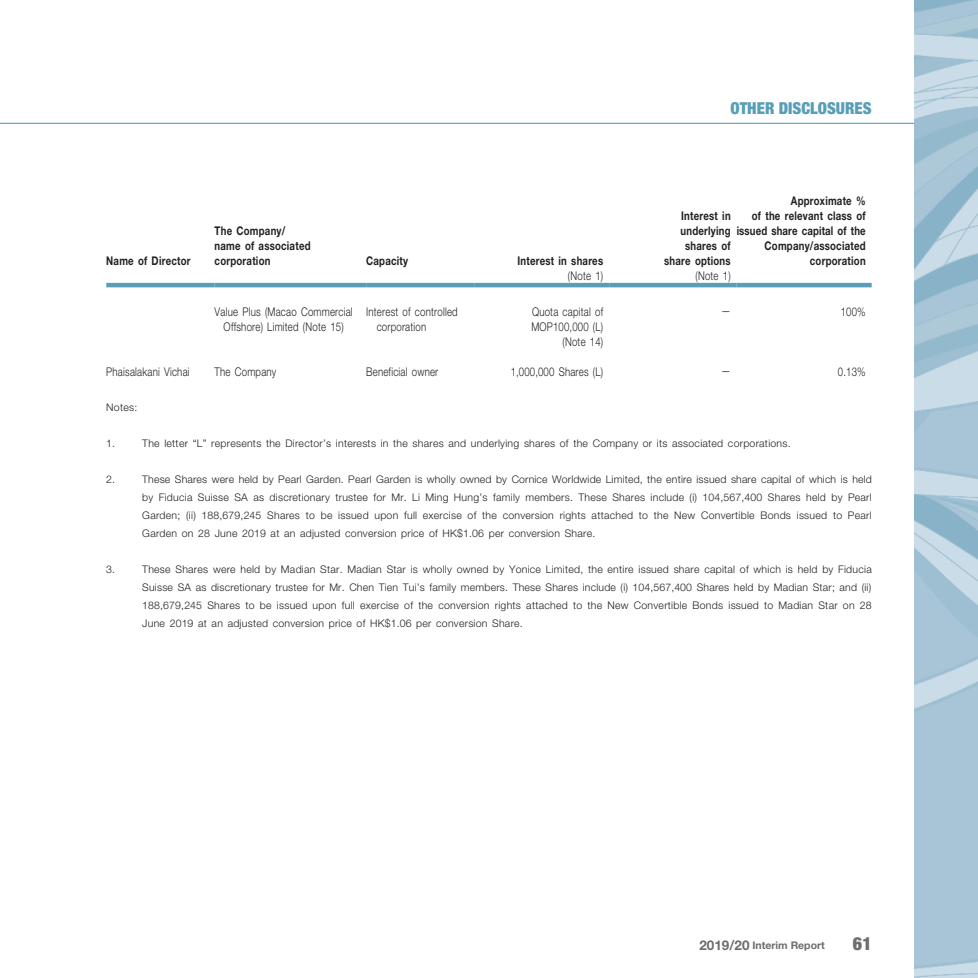
<style>
.page{position:relative;width:978px;height:978px;background:#fff}
.page>*{position:absolute;margin:0;border:0;box-sizing:border-box;transform-origin:0 0}
.t1{font:900 condensed 18px "Helvetica Neue LT Std";color:#6c6d70}
.t2{font:900 condensed 16.5px "Helvetica Neue LT Std";color:#599eb7}
._11_P0{font:700 12px/15px "Helvetica Neue LT Std";letter-spacing:.025em;color:#231f20;text-align:right;scale:.8 1}
._11_P0-2{font:300 12px/15px "Helvetica Neue LT Std";letter-spacing:.025em;color:#231f20;text-align:right;scale:.8 1}
._15_Table_Stub{font:300 12px/15px "Helvetica Neue LT Std";letter-spacing:.025em;color:#231f20;text-align:center;scale:.8 1}
._15_Table_Stub-2{font:700 12px/15px "Helvetica Neue LT Std";letter-spacing:.025em;color:#231f20;scale:.8 1}
._29_Table_Stub__Note{font:300 12px/15px "Helvetica Neue LT Std";letter-spacing:.025em;color:#231f20;scale:.8 1}
._29_Table_Stub__Note-2{font:700 12px "Helvetica Neue LT Std";letter-spacing:.025em;color:#231f20;scale:.8 1}
._21_IN0__Note{font:300 10.5px/18px "Helvetica Neue LT Std";letter-spacing:.025em;color:#231f20;text-align:justify}
.t3{font:700 10.5px "Helvetica Neue LT Std";color:#6c6d70}
.s1{font-size:13.5px}
</style>
<div class="page">
<hr style="left:0;top:123px;width:978px;height:1px;background:#599eb7">
<img style="left:914px;top:0;width:64px;height:978px">
<hr style="left:106px;top:283px;width:109px;height:4px;background:#599eb7">
<hr style="left:215px;top:283px;width:151px;height:4px;background:#599eb7">
<hr style="left:366px;top:283px;width:108px;height:4px;background:#599eb7">
<hr style="left:474px;top:283px;width:135px;height:4px;background:#599eb7">
<hr style="left:609px;top:283px;width:128px;height:4px;background:#599eb7">
<hr style="left:737px;top:283px;width:135px;height:4px;background:#599eb7">
<h2 class="t2" style="left:730px;top:98px;width:143px">OTHER DISCLOSURES</h2>
<p class="_15_Table_Stub-2" style="left:106px;top:253px;width:107px">Name of Director</p>
<p class="_15_Table_Stub-2" style="left:215px;top:223px;width:121px">The Company/ name of associated corporation</p>
<p class="_29_Table_Stub__Note-2" style="left:366px;top:253px;width:54px">Capacity</p>
<p class="_11_P0" style="left:518px;top:253px;width:109px">Interest in shares</p>
<p class="_11_P0" style="left:737px;top:193px;width:163px">Approximate %<br>of the relevant class of issued share capital of the<br>Company/associated corporation</p>
<p class="_11_P0" style="left:664px;top:208px;width:85px">Interest in underlying shares of share options</p>
<p class="_11_P0-2" style="left:568px;top:268px;width:46px">(Note 1)</p>
<p class="_11_P0-2" style="left:695px;top:268px;width:46px">(Note 1)</p>
<p class="_15_Table_Stub" style="left:215px;top:304px;width:174px">Value Plus (Macao Commercial<br>Offshore) Limited (Note 15)</p>
<p class="_29_Table_Stub__Note" style="left:377px;top:304px;width:103px;text-indent:-10px">Interest of controlled corporation</p>
<p class="_11_P0-2" style="left:531px;top:304px;width:91px">Quota capital of<br>MOP100,000 (L) (Note 14)</p>
<p class="_11_P0-2" style="left:721px;top:303px;width:13px">—</p>
<p class="_11_P0-2" style="left:841px;top:304px;width:33px">100%</p>
<p class="_15_Table_Stub" style="left:106px;top:364px;width:106px">Phaisalakani Vichai</p>
<p class="_15_Table_Stub" style="left:215px;top:364px;width:79px">The Company</p>
<p class="_29_Table_Stub__Note" style="left:366px;top:364px;width:92px">Beneficial owner</p>
<p class="_11_P0-2" style="left:511px;top:364px;width:117px">1,000,000 Shares (L)</p>
<p class="_11_P0-2" style="left:721px;top:363px;width:13px">—</p>
<p class="_11_P0-2" style="left:838px;top:364px;width:36px">0.13%</p>
<p class="_21_IN0__Note" style="left:106px;top:398px;width:33px">Notes:</p>
<p class="_21_IN0__Note" style="left:106px;top:434px;width:10px">1.</p>
<p class="_21_IN0__Note" style="left:142px;top:434px;width:650px">The letter “L” represents the Director’s interests in the shares and underlying shares of the Company or its associated corporations.</p>
<p class="_21_IN0__Note" style="left:106px;top:470px;width:10px">2.</p>
<p class="_21_IN0__Note" style="left:142px;top:470px;width:731px">These Shares were held by Pearl Garden. Pearl Garden is wholly owned by Cornice Worldwide Limited, the entire issued share capital of which is held by Fiducia Suisse SA as discretionary trustee for Mr. Li Ming Hung’s family members. These Shares include (i) 104,567,400 Shares held by Pearl Garden; (ii) 188,679,245 Shares to be issued upon full exercise of the conversion rights attached to the New Convertible Bonds issued to Pearl Garden on 28 June 2019 at an adjusted conversion price of HK$1.06 per conversion Share.</p>
<p class="_21_IN0__Note" style="left:106px;top:560px;width:10px">3.</p>
<p class="_21_IN0__Note" style="left:142px;top:560px;width:731px">These Shares were held by Madian Star. Madian Star is wholly owned by Yonice Limited, the entire issued share capital of which is held by Fiducia Suisse SA as discretionary trustee for Mr. Chen Tien Tui’s family members. These Shares include (i) 104,567,400 Shares held by Madian Star; and (ii)<br>188,679,245 Shares to be issued upon full exercise of the conversion rights attached to the New Convertible Bonds issued to Madian Star on 28<br>June 2019 at an adjusted conversion price of HK$1.06 per conversion Share.</p>
<p class="t3" style="left:699px;top:938px;width:127px"><span class="s1">2019/20</span> Interim Report</p>
<h1 class="t1" style="left:853px;top:933px;width:20px">61</h1>
</div>
